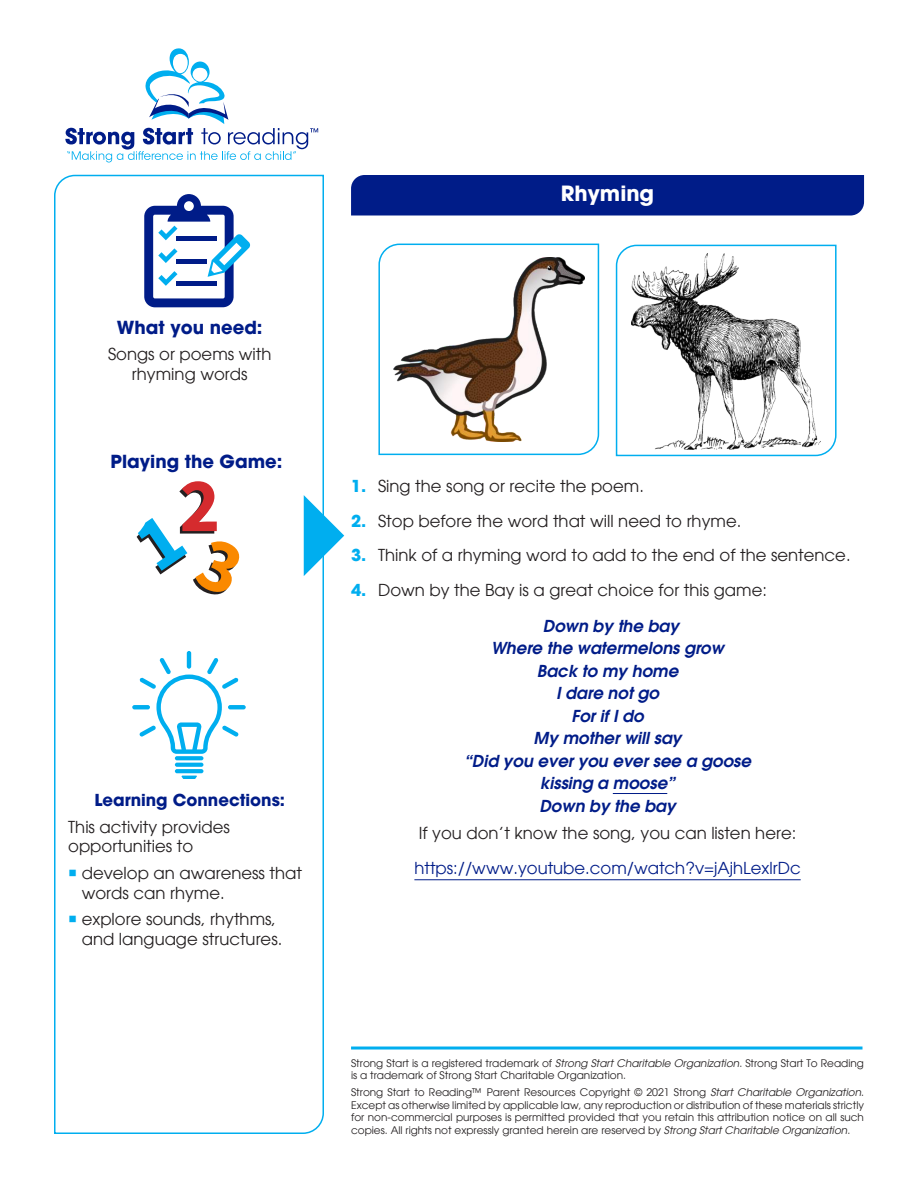
<style>
.page{position:relative;width:918px;height:1188px;background:#fff}
.page>*{position:absolute;margin:0;border:0;box-sizing:border-box;transform-origin:0 0}
.t1{font:700 21px "Avant Garde";color:#fff}
.t2{font:700 18px "Avant Garde";color:#001c88}
.t3{font:16.5px/19.8px "Avant Garde";color:#231f20}
.t4{font:italic 600 16.5px/22.5px "Avant Garde";color:#001c88;text-align:center}
.t5{font:16.5px "Avant Garde";color:#001c88}
.t6{font:700 16.5px "Avant Garde";color:#001c88}
.t7{font:10.5px/12.6px "Avant Garde";color:#231f20}
.s1{color:#00aeef}
.s2{font-weight:700;color:#00aeef}
.s3{font-style:italic}
</style>
<div class="page">
<svg style="left:54px;top:174px;width:270px;height:960px"></svg>
<svg style="left:65px;top:48px;width:253px;height:115px"></svg>
<svg style="left:144px;top:194px;width:107px;height:113px"></svg>
<svg style="left:175px;top:756px;width:28px;height:4px"></svg>
<svg style="left:175px;top:763px;width:28px;height:4px"></svg>
<svg style="left:175px;top:769px;width:28px;height:4px"></svg>
<svg style="left:181px;top:776px;width:16px;height:2px"></svg>
<hr style="left:187px;top:651px;width:4px;height:18px;background:#00aeef;border-radius:2px">
<svg style="left:228px;top:705px;width:18px;height:4px"></svg>
<svg style="left:132px;top:705px;width:18px;height:4px"></svg>
<svg style="left:139px;top:658px;width:100px;height:96px"></svg>
<svg style="left:304px;top:495px;width:40px;height:81px"></svg>
<svg style="left:137px;top:481px;width:104px;height:115px"></svg>
<div style="left:351px;top:175px;width:513px;height:41px;background:#001c88"></div>
<hr style="left:613px;top:793px;width:54px;height:1px;background:#001c88">
<hr style="left:414px;top:879px;width:387px;height:1px;background:#001c88">
<svg style="left:378px;top:243px;width:222px;height:213px"></svg>
<svg style="left:615px;top:244px;width:222px;height:213px"></svg>
<hr style="left:351px;top:1047px;width:512px;height:3px;background:#00aeef">
<p class="t2" style="left:117px;top:318px;width:147px">What you need:</p>
<p class="t3" style="left:108px;top:344px;width:165px;text-align:center">Songs or poems with rhyming words</p>
<p class="t2" style="left:111px;top:453px;width:173px">Playing the Game:</p>
<p class="t6" style="left:94px;top:792px;width:192px">Learning Connections:</p>
<p class="t3" style="left:68px;top:817px;width:163px">This activity provides opportunities to</p>
<p class="t3" style="left:82px;top:863px;width:222px;text-indent:-14px"><span class="s1">○</span> develop an awareness that words can rhyme.</p>
<p class="t3" style="left:82px;top:909px;width:202px;text-indent:-14px"><span class="s1">○</span> explore sounds, rhythms, and language structures.</p>
<p class="t1" style="left:561px;top:183px;width:95px">Rhyming</p>
<p class="t3" style="left:351px;top:476px;width:294px"><span class="s2">1.</span> Sing the song or recite the poem.</p>
<p class="t3" style="left:351px;top:511px;width:392px"><span class="s2">2.</span> Stop before the word that will need to rhyme.</p>
<p class="t3" style="left:351px;top:545px;width:501px"><span class="s2">3.</span> Think of a rhyming word to add to the end of the sentence.</p>
<p class="t3" style="left:351px;top:580px;width:417px"><span class="s2">4.</span> Down by the Bay is a great choice for this game:</p>
<p class="t4" style="left:543px;top:614px;width:138px">Down by the bay</p>
<p class="t4" style="left:491px;top:636px;width:234px">Where the watermelons grow</p>
<p class="t4" style="left:537px;top:659px;width:143px">Back to my home</p>
<p class="t4" style="left:556px;top:681px;width:104px">I dare not go</p>
<p class="t4" style="left:571px;top:704px;width:74px">For if I do</p>
<p class="t4" style="left:534px;top:726px;width:149px">My mother will say</p>
<p class="t4" style="left:464px;top:749px;width:289px">“Did you ever you ever see a goose kissing a moose”</p>
<p class="t4" style="left:539px;top:794px;width:138px">Down by the bay</p>
<p class="t3" style="left:419px;top:823px;width:379px">If you don’t know the song, you can listen here:</p>
<p class="t5" style="left:414px;top:858px;width:388px">https://www.youtube.com/watch?v=jAjhLexlrDc</p>
<p class="t7" style="left:351px;top:1056px;width:515px">Strong Start is a registered trademark of <span class="s3">Strong Start Charitable Organization</span>. Strong Start To Reading is a trademark of Strong Start Charitable Organization.</p>
<p class="t7" style="left:351px;top:1086px;width:515px;text-align:justify">Strong Start to Reading™ Parent Resources Copyright © 2021 Strong <span class="s3">Start Charitable Organization</span>.<br>Except as otherwise limited by applicable law, any reproduction or distribution of these materials strictly for non-commercial purposes is permitted provided that you retain this attribution notice on all such copies. All rights not expressly granted herein are reserved by <span class="s3">Strong Start Charitable Organization</span>.</p>
</div>
